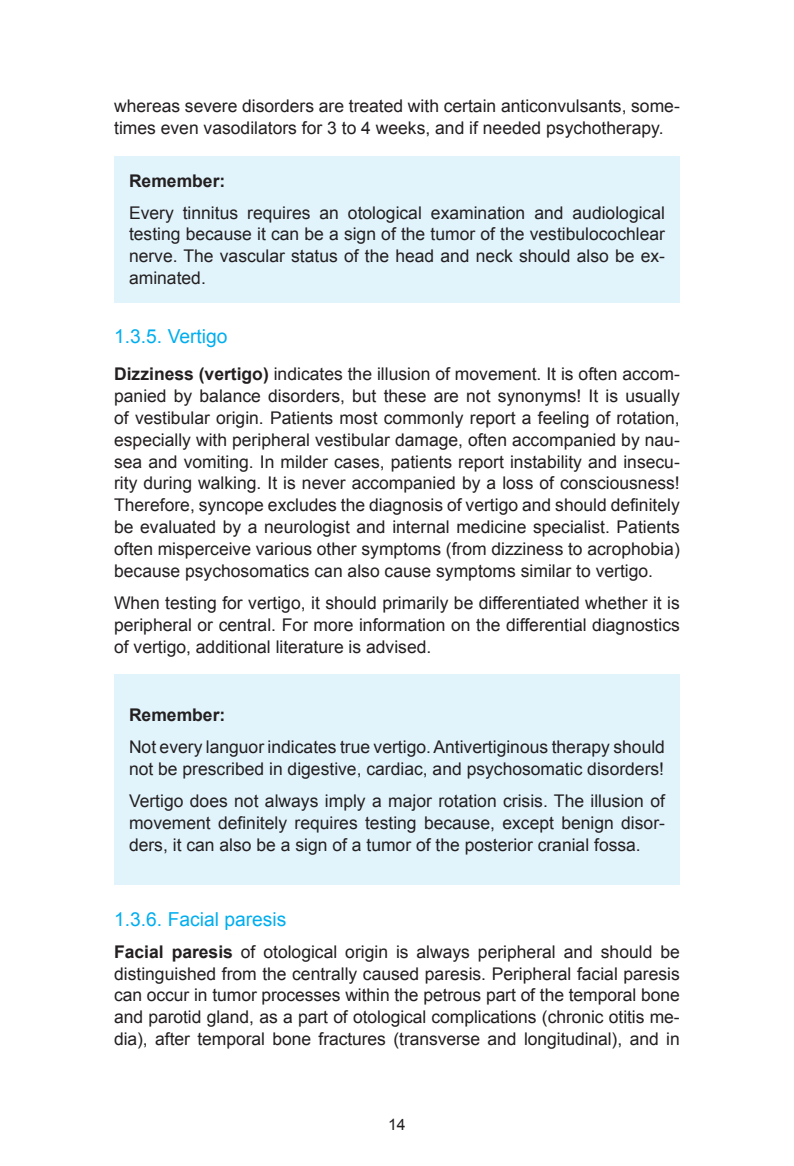
<style>
.page{position:relative;width:794px;height:1166px;background:#fff}
.page>*{position:absolute;margin:0;border:0;box-sizing:border-box;transform-origin:0 0}
.t1{font:19.25px "Arial";color:#00aeef}
.t2{font:17.5px/21.9px "Arial";color:#231f20;text-align:justify}
.t3{font:700 17.5px "Arial";color:#231f20}
.t4{font:15.75px "Arial";color:#231f20}
.s1{font-weight:700}
</style>
<div class="page">
<div style="left:114px;top:156px;width:566px;height:146px;background:#e1f4fc"></div>
<div style="left:114px;top:674px;width:566px;height:211px;background:#e1f4fc"></div>
<p class="t2" style="left:114px;top:95px;width:567px">whereas severe disorders are treated with certain anticonvulsants, some&shy;times even vasodilators for 3 to 4 weeks, and if needed psychotherapy.</p>
<p class="t3" style="left:129px;top:168px;width:98px">Remember:</p>
<p class="t2" style="left:129px;top:201px;width:537px">Every tinnitus requires an otological examination and audiological testing because it can be a sign of the tumor of the vestibulocochlear nerve. The vascular status of the head and neck should also be ex&shy;aminated.</p>
<p class="t1" style="left:114px;top:323px;width:115px">1.3.5. Vertigo</p>
<p class="t2" style="left:114px;top:363px;width:567px"><span class="s1">Dizziness (vertigo)</span> indicates the illusion of movement. It is often accom&shy;panied by balance disorders, but these are not synonyms! It is usually of vestibular origin. Patients most commonly report a feeling of rotation, especially with peripheral vestibular damage, often accompanied by nau&shy;sea and vomiting. In milder cases, patients report instability and insecu&shy;rity during walking. It is never accompanied by a loss of consciousness!<br>Therefore, syncope excludes the diagnosis of vertigo and should definitely be evaluated by a neurologist and internal medicine specialist. Patients often misperceive various other symptoms (from dizziness to acrophobia) because psychosomatics can also cause symptoms similar to vertigo.</p>
<p class="t2" style="left:114px;top:591px;width:567px">When testing for vertigo, it should primarily be differentiated whether it is peripheral or central. For more information on the differential diagnostics of vertigo, additional literature is advised.</p>
<p class="t3" style="left:129px;top:703px;width:98px">Remember:</p>
<p class="t2" style="left:129px;top:736px;width:537px">Not every languor indicates true vertigo. Antivertiginous therapy should not be prescribed in digestive, cardiac, and psychosomatic disorders!</p>
<p class="t2" style="left:129px;top:790px;width:537px">Vertigo does not always imply a major rotation crisis. The illusion of movement definitely requires testing because, except benign disor&shy;ders, it can also be a sign of a tumor of the posterior cranial fossa.</p>
<p class="t1" style="left:114px;top:906px;width:174px">1.3.6. Facial paresis</p>
<p class="t2" style="left:114px;top:940px;width:567px"><span class="s1">Facial paresis</span> of otological origin is always peripheral and should be distinguished from the centrally caused paresis. Peripheral facial paresis can occur in tumor processes within the petrous part of the temporal bone and parotid gland, as a part of otological complications (chronic otitis me&shy;dia), after temporal bone fractures (transverse and longitudinal), and in</p>
<p class="t4" style="left:388px;top:1113px;width:19px">14</p>
</div>
